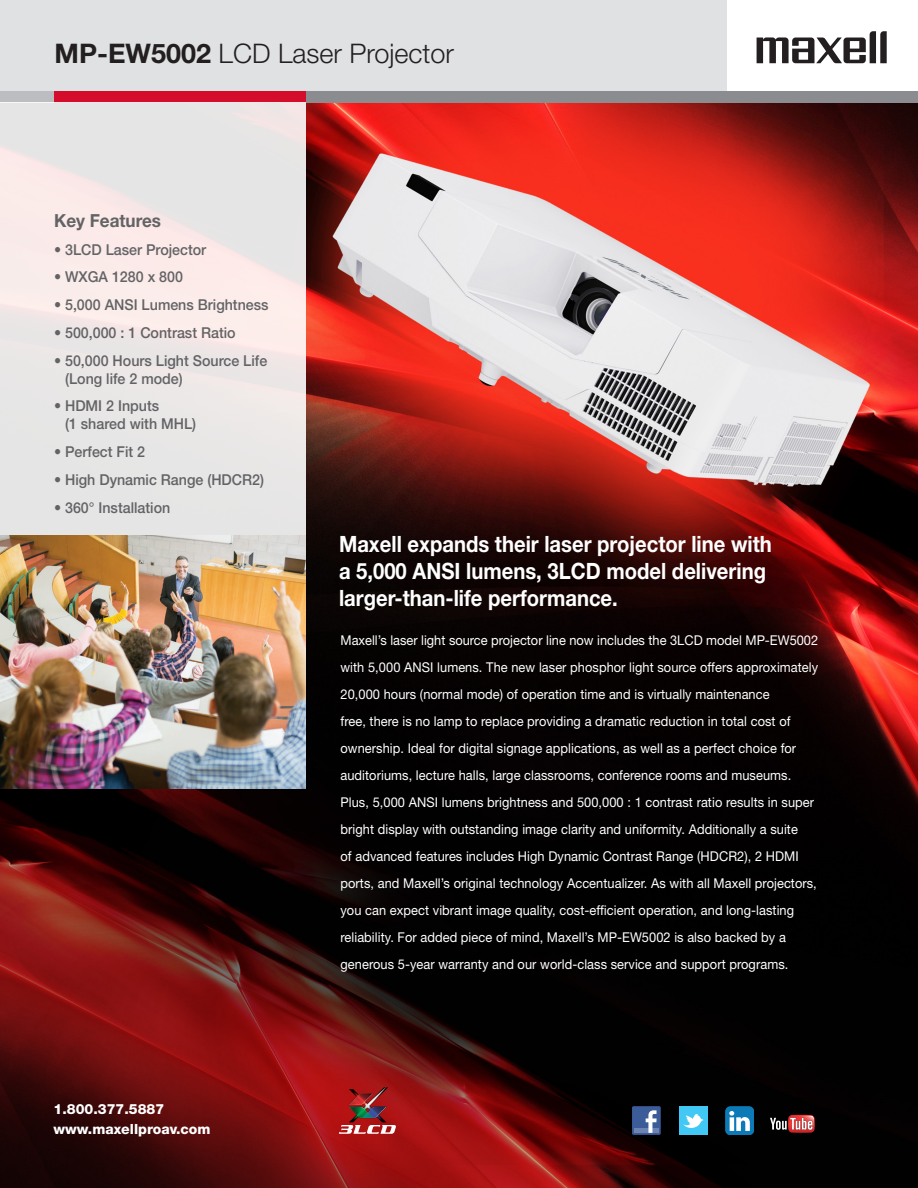
<style>
.page{position:relative;width:918px;height:1188px;background:#fff}
.page>*{position:absolute;margin:0;border:0;box-sizing:border-box;transform-origin:0 0}
.t1{font:300 27px "Helvetica Neue LT Std";color:#231f20}
.t2{font:700 22.5px/27px "Helvetica Neue LT Std";color:#fff;scale:.9 1}
.t3{font:700 18px "Helvetica Neue LT Std";color:#636366;scale:.95 1}
.t4{font:500 15px/18px "Helvetica Neue LT Std";color:#636366;scale:.95 1}
.t5{font:800 14.1px "Helvetica Neue LT Std";color:#fff}
.t6{font:13.5px/27px "Helvetica Neue LT Std";letter-spacing:.005em;color:#fff;scale:.95 1}
.s1{font-weight:700}
</style>
<div class="page">
<img style="left:1px;top:103px;width:917px;height:1085px">
<div style="left:1px;top:0;width:726px;height:94px;background:#e0e1e3"></div>
<div style="left:0;top:91px;width:117px;height:12px;background:#bcbdc0"></div>
<div style="left:55px;top:91px;width:251px;height:12px;background:#d30d2b"></div>
<svg style="left:0;top:103px;width:306px;height:433px;background:#ede7e6"></svg>
<div style="left:306px;top:91px;width:612px;height:12px;background:#8a8c8f"></div>
<div style="left:632px;top:1106px;width:29px;height:29px;background:#3b5b99;border-radius:2px"></div>
<hr style="left:634px;top:1129px;width:25px;height:4px;background:#6d84b3">
<svg style="left:646px;top:1110px;width:11px;height:23px"></svg>
<svg style="left:725px;top:1106px;width:29px;height:29px"></svg>
<div style="left:679px;top:1107px;width:29px;height:28px;background:#42c8f4"></div>
<svg style="left:683px;top:1114px;width:20px;height:14px"></svg>
<svg style="left:770px;top:1115px;width:45px;height:18px"></svg>
<img style="left:0;top:536px;width:306px;height:253px">
<svg style="left:339px;top:1125px;width:57px;height:9px"></svg>
<img style="left:349px;top:1087px;width:39px;height:35px">
<svg style="left:757px;top:31px;width:130px;height:32px"></svg>
<p class="t1" style="left:55px;top:37px;width:401px"><span class="s1">MP-EW5002</span> LCD Laser Projector</p>
<p class="t3" style="left:54px;top:210px;width:114px">Key Features</p>
<p class="t4" style="left:54px;top:240px;width:162px">• 3LCD Laser Projector</p>
<p class="t4" style="left:54px;top:268px;width:137px">• WXGA 1280 x 800</p>
<p class="t4" style="left:54px;top:296px;width:227px">• 5,000 ANSI Lumens Brightness</p>
<p class="t4" style="left:54px;top:323px;width:193px">• 500,000 : 1 Contrast Ratio</p>
<p class="t4" style="left:65px;top:351px;width:214px;text-indent:-11px">• 50,000 Hours Light Source Life (Long life 2 mode)</p>
<p class="t4" style="left:65px;top:397px;width:140px;text-indent:-11px">• HDMI 2 Inputs<br>(1 shared with MHL)</p>
<p class="t4" style="left:54px;top:443px;width:97px">• Perfect Fit 2</p>
<p class="t4" style="left:54px;top:470px;width:223px">• High Dynamic Range (HDCR2)</p>
<p class="t4" style="left:54px;top:498px;width:124px">• 360° Installation</p>
<p class="t5" style="left:54px;top:1101px;width:112px">1.800.377.5887</p>
<p class="t5" style="left:54px;top:1120px;width:158px">www.maxellproav.com</p>
<p class="t2" style="left:339px;top:530px;width:483px">Maxell expands their laser projector line with a 5,000 ANSI lumens, 3LCD model delivering larger-than-life performance.</p>
<p class="t6" style="left:340px;top:626px;width:504px">Maxell’s laser light source projector line now includes the 3LCD model MP-EW5002 with 5,000 ANSI lumens. The new laser phosphor light source offers approximately 20,000 hours (normal mode) of operation time and is virtually maintenance<br>free, there is no lamp to replace providing a dramatic reduction in total cost of ownership. Ideal for digital signage applications, as well as a perfect choice for auditoriums, lecture halls, large classrooms, conference rooms and museums.<br>Plus, 5,000 ANSI lumens brightness and 500,000 : 1 contrast ratio results in super bright display with outstanding image clarity and uniformity. Additionally a suite<br>of advanced features includes High Dynamic Contrast Range (HDCR2), 2 HDMI ports, and Maxell’s original technology Accentualizer. As with all Maxell projectors, you can expect vibrant image quality, cost-efficient operation, and long-lasting reliability. For added piece of mind, Maxell’s MP-EW5002 is also backed by a generous 5-year warranty and our world-class service and support programs.</p>
</div>
